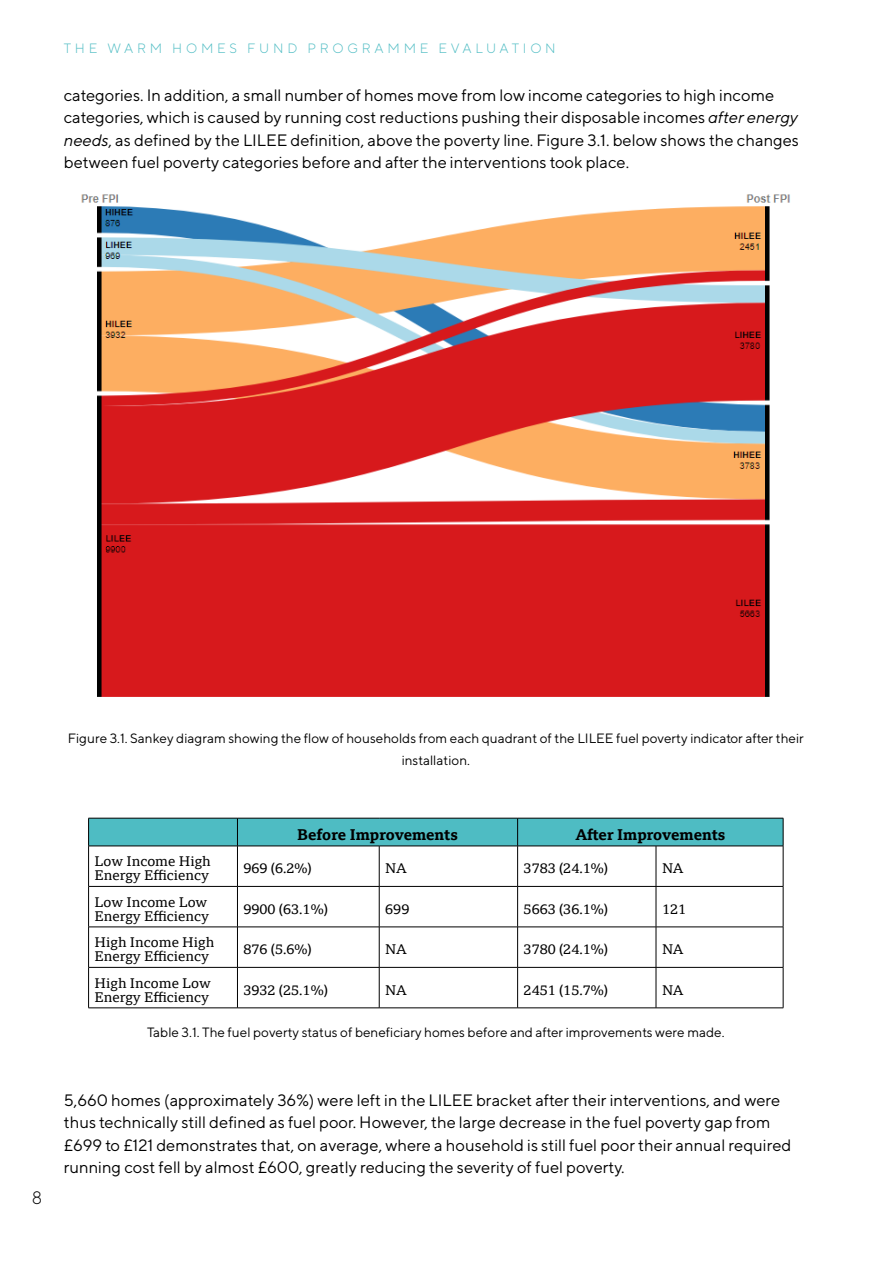
<style>
.page{position:relative;width:893px;height:1263px;background:#fff}
.page>*{position:absolute;margin:0;border:0;box-sizing:border-box;transform-origin:0 0}
.t1{font:300 18px "TT Norms";color:#000}
.t2{font:16.5px/22.5px "TT Norms";color:#000}
.t3{font:700 15px "BBC Reith Serif App";color:#000}
.t4{font:13.5px/14.2px "BBC Reith Serif App";color:#000}
.t5{font:13.5px/22.5px "TT Norms";color:#000;text-align:center}
.t6{font:300 13.5px "TT Norms";letter-spacing:.28em;color:#4ebcc3}
.s1{font-style:italic}
</style>
<div class="page">
<svg style="left:88px;top:818px;width:696px;height:28px;background:#4ab2b9"></svg>
<hr style="left:88px;top:846px;width:149px;height:1px;background:#000">
<hr style="left:88px;top:846px;width:1px;height:40px;background:#000">
<hr style="left:237px;top:846px;width:142px;height:1px;background:#000">
<hr style="left:237px;top:846px;width:1px;height:40px;background:#000">
<hr style="left:379px;top:846px;width:139px;height:1px;background:#000">
<hr style="left:379px;top:846px;width:1px;height:40px;background:#000">
<hr style="left:518px;top:846px;width:138px;height:1px;background:#000">
<hr style="left:517px;top:846px;width:1px;height:40px;background:#000">
<hr style="left:656px;top:846px;width:127px;height:1px;background:#000">
<hr style="left:656px;top:846px;width:1px;height:40px;background:#000">
<hr style="left:783px;top:846px;width:1px;height:40px;background:#000">
<hr style="left:88px;top:886px;width:149px;height:1px;background:#000">
<hr style="left:88px;top:886px;width:1px;height:41px;background:#000">
<hr style="left:237px;top:886px;width:142px;height:1px;background:#000">
<hr style="left:237px;top:886px;width:1px;height:41px;background:#000">
<hr style="left:379px;top:886px;width:139px;height:1px;background:#000">
<hr style="left:379px;top:886px;width:1px;height:41px;background:#000">
<hr style="left:518px;top:886px;width:138px;height:1px;background:#000">
<hr style="left:517px;top:886px;width:1px;height:41px;background:#000">
<hr style="left:656px;top:886px;width:127px;height:1px;background:#000">
<hr style="left:656px;top:886px;width:1px;height:41px;background:#000">
<hr style="left:783px;top:886px;width:1px;height:41px;background:#000">
<hr style="left:88px;top:927px;width:149px;height:1px;background:#000">
<hr style="left:88px;top:927px;width:1px;height:40px;background:#000">
<hr style="left:237px;top:927px;width:142px;height:1px;background:#000">
<hr style="left:237px;top:927px;width:1px;height:40px;background:#000">
<hr style="left:379px;top:927px;width:139px;height:1px;background:#000">
<hr style="left:379px;top:927px;width:1px;height:40px;background:#000">
<hr style="left:518px;top:927px;width:138px;height:1px;background:#000">
<hr style="left:517px;top:927px;width:1px;height:40px;background:#000">
<hr style="left:656px;top:927px;width:127px;height:1px;background:#000">
<hr style="left:656px;top:927px;width:1px;height:40px;background:#000">
<hr style="left:783px;top:927px;width:1px;height:40px;background:#000">
<hr style="left:88px;top:967px;width:149px;height:1px;background:#000">
<hr style="left:88px;top:967px;width:1px;height:41px;background:#000">
<hr style="left:237px;top:967px;width:142px;height:1px;background:#000">
<hr style="left:237px;top:967px;width:1px;height:41px;background:#000">
<hr style="left:379px;top:967px;width:139px;height:1px;background:#000">
<hr style="left:379px;top:967px;width:1px;height:41px;background:#000">
<hr style="left:518px;top:967px;width:138px;height:1px;background:#000">
<hr style="left:517px;top:967px;width:1px;height:41px;background:#000">
<hr style="left:656px;top:967px;width:127px;height:1px;background:#000">
<hr style="left:656px;top:967px;width:1px;height:41px;background:#000">
<hr style="left:783px;top:967px;width:1px;height:41px;background:#000">
<hr style="left:88px;top:1007px;width:149px;height:1px;background:#000">
<hr style="left:237px;top:1007px;width:142px;height:1px;background:#000">
<hr style="left:379px;top:1007px;width:139px;height:1px;background:#000">
<hr style="left:518px;top:1007px;width:138px;height:1px;background:#000">
<hr style="left:656px;top:1007px;width:127px;height:1px;background:#000">
<img style="left:81px;top:194px;width:709px;height:503px">
<p class="t6" style="left:64px;top:40px;width:493px">THE WARM HOMES FUND PROGRAMME EVALUATION</p>
<p class="t2" style="left:64px;top:83px;width:737px">categories. In addition, a small number of homes move from low income categories to high income categories, which is caused by running cost reductions pushing their disposable incomes <span class="s1">after energy needs</span>, as defined by the LILEE definition, above the poverty line. Figure 3.1. below shows the changes between fuel poverty categories before and after the interventions took place.</p>
<p class="t5" style="left:68px;top:727px;width:737px">Figure 3.1. Sankey diagram showing the flow of households from each quadrant of the LILEE fuel poverty indicator after their installation.</p>
<p class="t1" style="left:32px;top:1186px;width:12px">8</p>
<p class="t3" style="left:297px;top:825px;width:162px">Before Improvements</p>
<p class="t3" style="left:575px;top:825px;width:152px">After Improvements</p>
<p class="t4" style="left:95px;top:854px;width:118px">Low Income High<br>Energy Efficiency</p>
<p class="t4" style="left:243px;top:861px;width:70px">969 (6.2%)</p>
<p class="t4" style="left:385px;top:861px;width:23px">NA</p>
<p class="t4" style="left:524px;top:861px;width:86px">3783 (24.1%)</p>
<p class="t4" style="left:662px;top:861px;width:23px">NA</p>
<p class="t4" style="left:95px;top:894px;width:116px">Low Income Low<br>Energy Efficiency</p>
<p class="t4" style="left:243px;top:902px;width:86px">9900 (63.1%)</p>
<p class="t4" style="left:385px;top:902px;width:26px">699</p>
<p class="t4" style="left:524px;top:902px;width:86px">5663 (36.1%)</p>
<p class="t4" style="left:662px;top:902px;width:26px">121</p>
<p class="t4" style="left:95px;top:935px;width:121px">High Income High<br>Energy Efficiency</p>
<p class="t4" style="left:243px;top:942px;width:70px">876 (5.6%)</p>
<p class="t4" style="left:385px;top:942px;width:23px">NA</p>
<p class="t4" style="left:524px;top:942px;width:86px">3780 (24.1%)</p>
<p class="t4" style="left:662px;top:942px;width:23px">NA</p>
<p class="t4" style="left:95px;top:975px;width:118px">High Income Low<br>Energy Efficiency</p>
<p class="t4" style="left:243px;top:982px;width:86px">3932 (25.1%)</p>
<p class="t4" style="left:385px;top:982px;width:23px">NA</p>
<p class="t4" style="left:524px;top:982px;width:86px">2451 (15.7%)</p>
<p class="t4" style="left:662px;top:982px;width:23px">NA</p>
<p class="t5" style="left:147px;top:1020px;width:579px">Table 3.1. The fuel poverty status of beneficiary homes before and after improvements were made.</p>
<p class="t2" style="left:64px;top:1088px;width:729px">5,660 homes (approximately 36%) were left in the LILEE bracket after their interventions, and were thus technically still defined as fuel poor. However, the large decrease in the fuel poverty gap from £699 to £121 demonstrates that, on average, where a household is still fuel poor their annual required running cost fell by almost £600, greatly reducing the severity of fuel poverty.</p>
</div>
